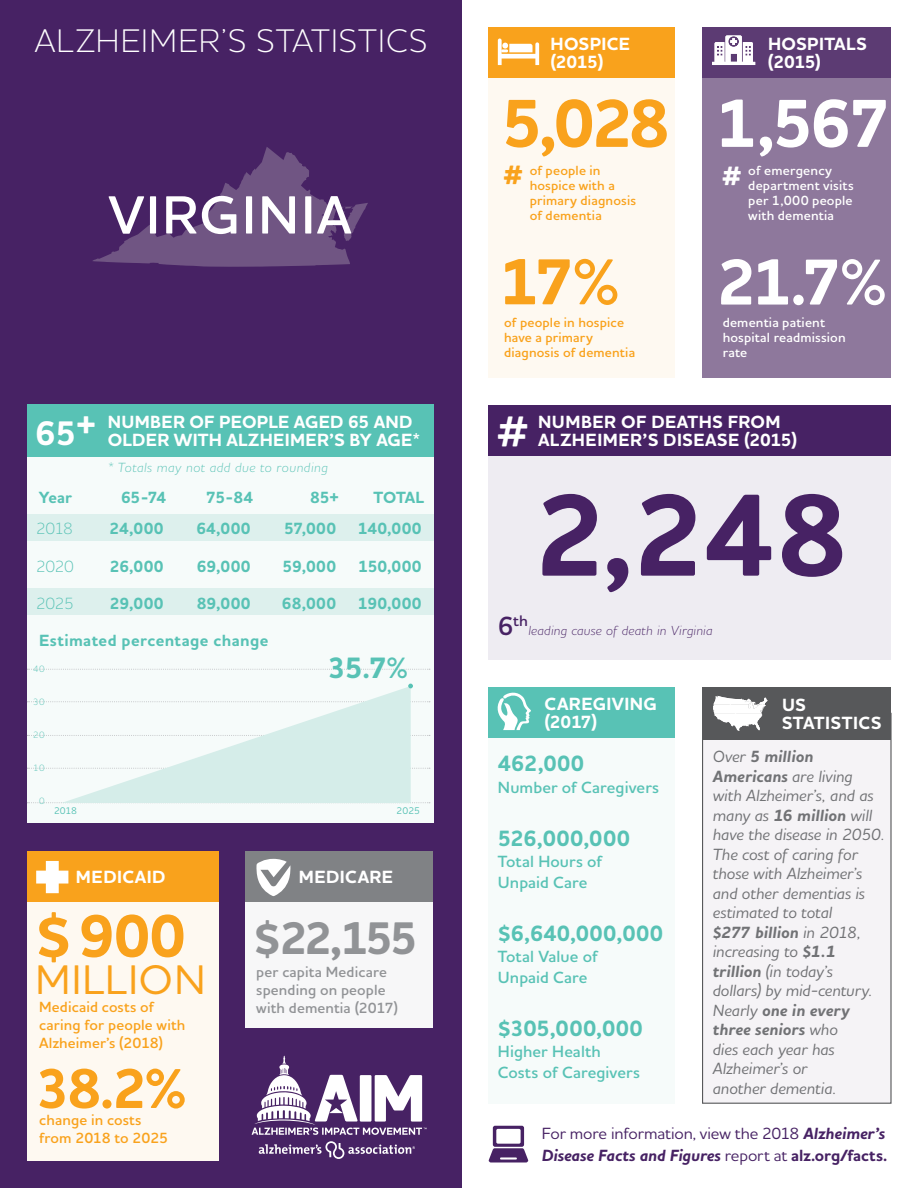
<style>
.page{position:relative;width:918px;height:1188px;background:#fff}
.page>*{position:absolute;margin:0;border:0;box-sizing:border-box;transform-origin:0 0}
.t1{font:700 118.5px "Houschka Alt Pro";color:#472264}
.t2{font:700 69px "Houschka Alt Pro";color:#f9a21c}
.t3{font:700 69px "Houschka Alt Pro";color:#fff}
.t4{font:700 66px "Houschka Alt Pro";color:#fff}
.t5{font:700 66px "Houschka Alt Pro";color:#f9a21c}
.t6{font:700 61.2px "Houschka Alt Pro";color:#f9a21c}
.t7{font:700 57.15px "Houschka Alt Pro";color:#f9a21c}
.t8{font:600 54.75px "Houschka Alt Pro";letter-spacing:.04em;color:#fff}
.t9{font:700 46.5px "Houschka Alt Pro";color:#919396}
.t10{font:700 43.05px "Houschka Alt Pro";color:#fff}
.t11{font:500 42.15px "Houschka Alt Pro";letter-spacing:.02em;color:#f9a21c}
.t12{font:300 33.3px "Houschka Alt Pro";letter-spacing:.04em;color:#fff}
.Table_copy{font:700 30px "Houschka Alt Pro";color:#58c2b5}
.t13{font:800 26.55px "Houschka Alt Pro";color:#f9a21c}
.t14{font:800 26.55px "Houschka Alt Pro";color:#fff}
.Table_copy-2{font:700 22.5px "Houschka Alt Pro";letter-spacing:.015em;color:#58c2b5}
.t15{font:700 18px/18px "Houschka Alt Pro";letter-spacing:.02em;color:#fff}
.t16{font:italic 500 16.5px/19.5px "Houschka Alt Pro";color:#717275}
.Table_copy-3{font:700 16.5px "Houschka Alt Pro";letter-spacing:.02em;color:#58c2b5}
.Table_copy-4{font:600 16.5px/21px "Houschka Alt Pro";letter-spacing:.005em;color:#58c2b5}
.t17{font:500 16.5px/22.5px "Houschka Alt Pro";letter-spacing:-.01em;color:#472264}
.Table_copy-5{font:300 16.5px "Houschka Alt Pro";letter-spacing:-.035em;color:#58c2b5}
.t18{font:600 15.6px "Houschka Alt Pro";color:#472264}
.t19{font:600 15px/18px "Houschka Alt Pro";letter-spacing:.01em;color:#f9a21c}
.t20{font:600 15px/18px "Houschka Alt Pro";letter-spacing:.01em;color:#919396}
.t21{font:600 13.5px/15px "Houschka Alt Pro";letter-spacing:.01em;color:#f9a21c}
.t22{font:600 13.5px/15px "Houschka Alt Pro";letter-spacing:.015em;color:#fff}
.t23{font:italic 300 13.5px "Houschka Alt Pro";letter-spacing:.045em;color:#58c2b5}
.t24{font:italic 300 13.35px "Houschka Alt Pro";letter-spacing:.025em;color:#472264}
.t25{font:500 9.75px "Houschka Alt Pro";letter-spacing:-.005em;color:#58c2b5}
.t26{font:300 9.3px "Houschka Alt Pro";letter-spacing:.03em;color:#58c2b5}
.s1{font-size:34.65px}
.s2{font-weight:800}
.s3{font-size:26.7px}
.s4{font-weight:700}
.s5{font-weight:700;font-style:italic}
</style>
<div class="page">
<div style="left:0;top:0;width:461px;height:1188px;background:#472264"></div>
<div style="left:489px;top:728px;width:186px;height:376px;background:#f6fbfa"></div>
<div style="left:489px;top:687px;width:186px;height:51px;background:#58c2b5"></div>
<svg style="left:497px;top:692px;width:34px;height:38px"></svg>
<div style="left:27px;top:886px;width:192px;height:275px;background:#fef9f1"></div>
<div style="left:27px;top:851px;width:192px;height:51px;background:#f9a21c"></div>
<svg style="left:36px;top:861px;width:32px;height:32px"></svg>
<div style="left:489px;top:58px;width:186px;height:320px;background:#fef9f1"></div>
<div style="left:489px;top:27px;width:186px;height:51px;background:#f9a21c"></div>
<svg style="left:498px;top:38px;width:41px;height:27px"></svg>
<div style="left:702px;top:58px;width:189px;height:320px;background:#8e789c"></div>
<div style="left:702px;top:27px;width:189px;height:51px;background:#5c3b73"></div>
<svg style="left:489px;top:1126px;width:39px;height:36px"></svg>
<div style="left:702px;top:713px;width:190px;height:391px;background:#f5f3f6;border:1px solid #57585a"></div>
<div style="left:702px;top:687px;width:189px;height:53px;background:#57585a"></div>
<svg style="left:713px;top:696px;width:55px;height:35px"></svg>
<div style="left:27px;top:439px;width:406px;height:384px;background:#f6fbfa"></div>
<div style="left:27px;top:514px;width:406px;height:27px;background:#ddf0ed"></div>
<div style="left:27px;top:588px;width:406px;height:27px;background:#ddf0ed"></div>
<svg style="left:27px;top:669px;width:403px;height:1px"></svg>
<div style="left:27px;top:404px;width:406px;height:53px;background:#58c2b5"></div>
<div style="left:489px;top:440px;width:402px;height:220px;background:#eeecf2"></div>
<div style="left:489px;top:405px;width:402px;height:51px;background:#472264"></div>
<svg style="left:712px;top:35px;width:43px;height:30px"></svg>
<div style="left:246px;top:886px;width:187px;height:142px;background:#f7f7f8"></div>
<div style="left:246px;top:851px;width:187px;height:51px;background:#808285"></div>
<svg style="left:256px;top:859px;width:35px;height:37px"></svg>
<svg style="left:259px;top:1141px;width:156px;height:18px"></svg>
<svg style="left:252px;top:1056px;width:175px;height:79px"></svg>
<svg style="left:93px;top:147px;width:275px;height:120px"></svg>
<svg style="left:27px;top:684px;width:403px;height:119px"></svg>
<h3 class="t12" style="left:35px;top:20px;width:394px">ALZHEIMER’S STATISTICS</h3>
<p class="t8" style="left:109px;top:180px;width:244px">VIRGINIA</p>
<p class="t15" style="left:550px;top:36px;width:81px">HOSPICE (2015)</p>
<p class="t15" style="left:768px;top:36px;width:100px">HOSPITALS (2015)</p>
<p class="t2" style="left:501px;top:79px;width:170px">5,028</p>
<p class="t3" style="left:716px;top:79px;width:177px">1,567</p>
<h3 class="t13" style="left:504px;top:156px;width:20px">#</h3>
<p class="t21" style="left:530px;top:163px;width:108px">of people in hospice with a primary diagnosis of dementia</p>
<p class="t5" style="left:499px;top:239px;width:121px">17%</p>
<p class="t21" style="left:504px;top:315px;width:133px">of people in hospice have a primary diagnosis of dementia</p>
<p class="t22" style="left:748px;top:163px;width:107px">of emergency department visits per 1,000 people with dementia</p>
<h3 class="t14" style="left:723px;top:156px;width:20px">#</h3>
<p class="t4" style="left:717px;top:239px;width:171px">21.7%</p>
<p class="t22" style="left:723px;top:315px;width:125px">dementia patient hospital readmission rate</p>
<p class="t15" style="left:108px;top:414px;width:314px;text-indent:-73px"><span class="s1">65+</span> NUMBER OF PEOPLE AGED 65 AND<br>OLDER WITH ALZHEIMER’S BY AGE*</p>
<p class="t15" style="left:538px;top:414px;width:244px">NUMBER OF DEATHS FROM</p>
<h3 class="t10" style="left:498px;top:401px;width:31px">#</h3>
<p class="t15" style="left:538px;top:432px;width:261px">ALZHEIMER’S DISEASE (2015)</p>
<p class="t23" style="left:109px;top:459px;width:221px">* Totals may not add due to rounding</p>
<p class="Table_copy-3" style="left:39px;top:487px;width:35px">Year</p>
<p class="Table_copy-3" style="left:121px;top:487px;width:47px">65-74</p>
<p class="Table_copy-3" style="left:206px;top:487px;width:49px">75-84</p>
<p class="Table_copy-3" style="left:310px;top:487px;width:30px">85+</p>
<p class="Table_copy-3" style="left:374px;top:487px;width:52px">TOTAL</p>
<p class="Table_copy-5" style="left:36px;top:518px;width:38px">2018</p>
<p class="Table_copy-3" style="left:110px;top:518px;width:56px">24,000</p>
<p class="Table_copy-3" style="left:196px;top:518px;width:56px">64,000</p>
<p class="Table_copy-3" style="left:284px;top:518px;width:54px">57,000</p>
<p class="Table_copy-3" style="left:358px;top:518px;width:65px">140,000</p>
<p class="Table_copy-5" style="left:36px;top:556px;width:39px">2020</p>
<p class="Table_copy-3" style="left:110px;top:555px;width:55px">26,000</p>
<p class="Table_copy-3" style="left:197px;top:555px;width:55px">69,000</p>
<p class="Table_copy-3" style="left:283px;top:555px;width:55px">59,000</p>
<p class="Table_copy-3" style="left:358px;top:555px;width:65px">150,000</p>
<p class="Table_copy-5" style="left:36px;top:593px;width:39px">2025</p>
<p class="Table_copy-3" style="left:110px;top:593px;width:55px">29,000</p>
<p class="Table_copy-3" style="left:197px;top:593px;width:55px">89,000</p>
<p class="Table_copy-3" style="left:282px;top:593px;width:56px">68,000</p>
<p class="Table_copy-3" style="left:358px;top:593px;width:65px">190,000</p>
<p class="Table_copy-3" style="left:39px;top:630px;width:231px">Estimated percentage change</p>
<p class="t26" style="left:33px;top:663px;width:13px">40</p>
<p class="t26" style="left:33px;top:696px;width:13px">30</p>
<p class="t26" style="left:33px;top:729px;width:13px">20</p>
<p class="t26" style="left:33px;top:762px;width:13px">10</p>
<p class="t26" style="left:39px;top:795px;width:7px">0</p>
<p class="Table_copy" style="left:328px;top:648px;width:81px">35.7%</p>
<p class="t25" style="left:54px;top:804px;width:25px">2018</p>
<p class="t25" style="left:397px;top:804px;width:25px">2025</p>
<p class="t15" style="left:76px;top:868px;width:91px">MEDICAID</p>
<p class="t15" style="left:299px;top:868px;width:96px">MEDICARE</p>
<p class="t6" style="left:35px;top:896px;width:152px">$900</p>
<p class="t9" style="left:254px;top:908px;width:166px">$22,155</p>
<h3 class="t11" style="left:36px;top:953px;width:172px">MILLION</h3>
<p class="t19" style="left:39px;top:998px;width:148px">Medicaid costs of caring for people with<br>Alzheimer’s (2018)</p>
<p class="t7" style="left:36px;top:1052px;width:152px">38.2<span class="s2">%</span></p>
<p class="t19" style="left:39px;top:1111px;width:131px">change in costs from 2018 to 2025</p>
<p class="t20" style="left:256px;top:963px;width:143px">per capita Medicare spending on people with dementia (2017)</p>
<p class="t1" style="left:535px;top:459px;width:314px">2,248</p>
<p class="t18" style="left:498px;top:611px;width:32px"><span class="s3">6</span>th</p>
<p class="t24" style="left:529px;top:622px;width:185px">leading cause of death in Virginia</p>
<p class="t15" style="left:545px;top:695px;width:114px">CAREGIVING (2017)</p>
<p class="t15" style="left:782px;top:696px;width:101px">US<br>STATISTICS</p>
<p class="Table_copy-2" style="left:498px;top:749px;width:88px">462,000</p>
<p class="Table_copy-4" style="left:498px;top:776px;width:163px">Number of Caregivers</p>
<p class="Table_copy-2" style="left:498px;top:824px;width:134px">526,000,000</p>
<p class="Table_copy-4" style="left:498px;top:851px;width:106px">Total Hours of<br>Unpaid Care</p>
<p class="Table_copy-2" style="left:498px;top:919px;width:167px">$6,640,000,000</p>
<p class="Table_copy-4" style="left:498px;top:946px;width:102px">Total Value of<br>Unpaid Care</p>
<p class="Table_copy-2" style="left:498px;top:1014px;width:147px">$305,000,000</p>
<p class="Table_copy-4" style="left:498px;top:1041px;width:144px">Higher Health<br>Costs of Caregivers</p>
<p class="t16" style="left:713px;top:746px;width:173px">Over <span class="s4">5 million<br>Americans</span> are living with Alzheimer’s, and as many as <span class="s4">16 million</span> will have the disease in 2050.<br>The cost of caring for those with Alzheimer’s and other dementias is estimated to total<br><span class="s4">$277 billion</span> in 2018, increasing to <span class="s4">$1.1 trillion</span> (in today’s dollars) by mid-century.<br>Nearly <span class="s4">one in every three seniors</span> who<br>dies each year has<br>Alzheimer’s or<br>another dementia.</p>
<p class="t17" style="left:542px;top:1121px;width:347px">For more information, view the 2018 <span class="s5">Alzheimer’s<br>Disease Facts and Figures</span> report at <span class="s4">alz.org/facts.</span></p>
</div>
